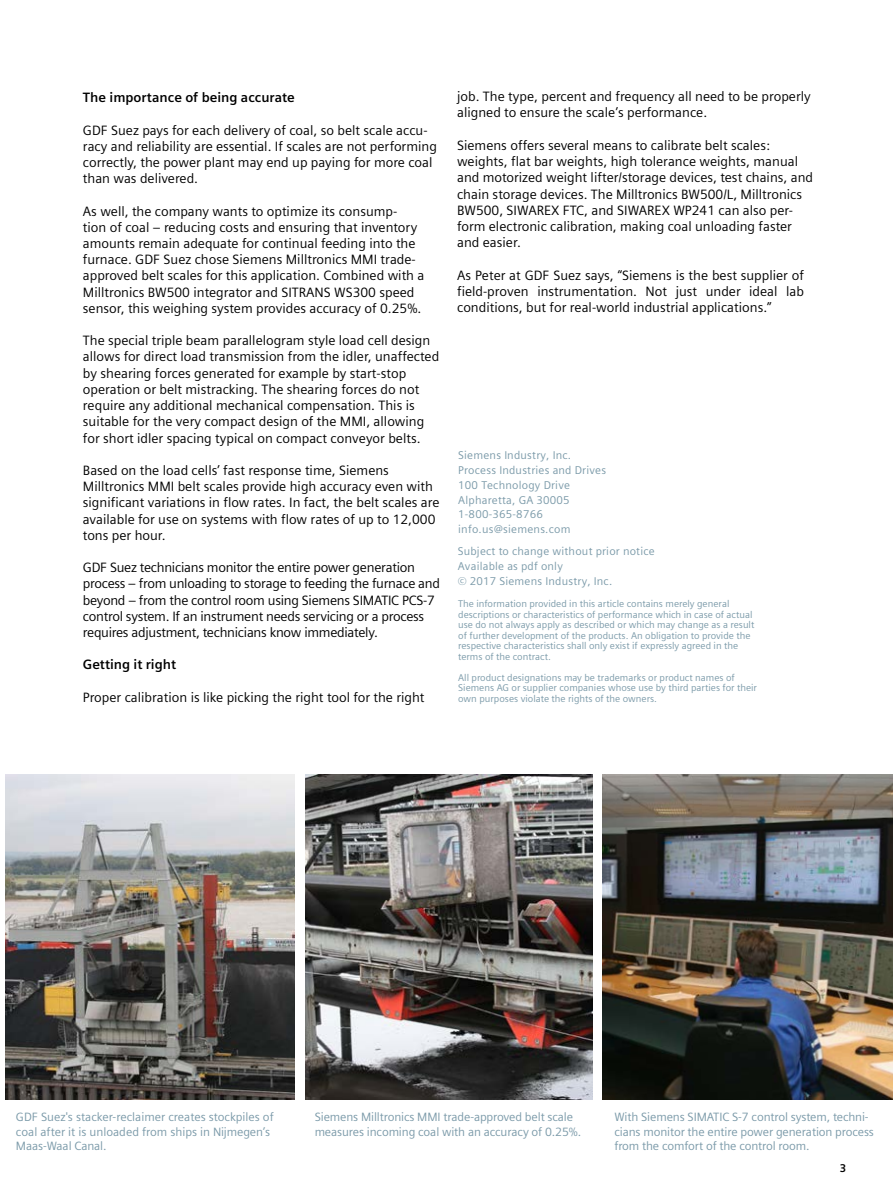
<style>
.page{position:relative;width:893px;height:1191px;background:#fff}
.page>*{position:absolute;margin:0;border:0;box-sizing:border-box;transform-origin:0 0}
.t1{font:13.5px/16.2px "Siemens Sans";color:#000}
.t2{font:13.5px/16.2px "Siemens Sans";letter-spacing:-.02em;color:#000}
.t3{font:700 13.5px "Siemens Sans";color:#000}
.t4{font:12px/14.4px "Siemens Sans";letter-spacing:-.01em;color:#7b9aa9}
.t5{font:11.25px/14.9px "Siemens Sans";letter-spacing:.02em;color:#7b9aa9}
.t6{font:700 11.25px "Siemens Sans";color:#000}
.t7{font:9.75px/10.5px "Siemens Sans";color:#7b9aa9}
</style>
<div class="page">
<img style="left:602px;top:775px;width:291px;height:324px">
<img style="left:305px;top:775px;width:288px;height:324px">
<img style="left:5px;top:775px;width:289px;height:324px">
<p class="t3" style="left:83px;top:90px;width:213px">The importance of being accurate</p>
<p class="t1" style="left:83px;top:122px;width:355px">GDF Suez pays for each delivery of coal, so belt scale accu&shy;racy and reliability are essential. If scales are not performing correctly, the power plant may end up paying for more coal than was delivered.</p>
<p class="t1" style="left:83px;top:203px;width:343px">As well, the company wants to optimize its consump-<br>tion of coal – reducing costs and ensuring that inventory amounts remain adequate for continual feeding into the furnace. GDF Suez chose Siemens Milltronics MMI trade&shy;approved belt scales for this application. Combined with a Milltronics BW500 integrator and SITRANS WS300 speed sensor, this weighing system provides accuracy of 0.25%.</p>
<p class="t1" style="left:83px;top:332px;width:358px">The special triple beam parallelogram style load cell design allows for direct load transmission from the idler, unaffected by shearing forces generated for example by start-stop operation or belt mistracking. The shearing forces do not require any additional mechanical compensation. This is suitable for the very compact design of the MMI, allowing for short idler spacing typical on compact conveyor belts.</p>
<p class="t1" style="left:83px;top:462px;width:358px">Based on the load cells’ fast response time, Siemens Milltronics MMI belt scales provide high accuracy even with significant variations in flow rates. In fact, the belt scales are available for use on systems with flow rates of up to 12,000 tons per hour.</p>
<p class="t2" style="left:83px;top:559px;width:359px">GDF Suez technicians monitor the entire power generation process – from unloading to storage to feeding the furnace and beyond – from the control room using Siemens SIMATIC PCS-7 control system. If an instrument needs servicing or a process requires adjustment, technicians know immediately.</p>
<p class="t3" style="left:83px;top:657px;width:95px">Getting it right</p>
<p class="t1" style="left:83px;top:689px;width:343px">Proper calibration is like picking the right tool for the right</p>
<p class="t1" style="left:457px;top:89px;width:355px">job. The type, percent and frequency all need to be properly aligned to ensure the scale’s performance.</p>
<p class="t1" style="left:457px;top:137px;width:357px">Siemens offers several means to calibrate belt scales: weights, flat bar weights, high tolerance weights, manual and motorized weight lifter/storage devices, test chains, and chain storage devices. The Milltronics BW500/L, Milltronics BW500, SIWAREX FTC, and SIWAREX WP241 can also per&shy;form electronic calibration, making coal unloading faster and easier.</p>
<p class="t1" style="left:457px;top:267px;width:348px;text-align:justify">As Peter at GDF Suez says, “Siemens is the best supplier of field-proven instrumentation. Not just under ideal lab conditions, but for real-world industrial applications.”</p>
<p class="t5" style="left:458px;top:447px;width:149px">Siemens Industry, Inc.<br>Process Industries and Drives<br>100 Technology Drive<br>Alpharetta, GA 30005<br>1-800-365-8766 info.us@siemens.com</p>
<p class="t5" style="left:458px;top:544px;width:199px">Subject to change without prior notice<br>Available as pdf only<br>© 2017 Siemens Industry, Inc.</p>
<p class="t7" style="left:458px;top:599px;width:298px">The information provided in this article contains merely general descriptions or characteristics of performance which in case of actual use do not always apply as described or which may change as a result of further development of the products. An obligation to provide the respective characteristics shall only exist if expressly agreed in the terms of the contract.</p>
<p class="t7" style="left:458px;top:672px;width:300px">All product designations may be trademarks or product names of<br>Siemens AG or supplier companies whose use by third parties for their own purposes violate the rights of the owners.</p>
<p class="t4" style="left:16px;top:1109px;width:259px">GDF Suez's stacker-reclaimer creates stockpiles of coal after it is unloaded from ships in Nijmegen’s<br>Maas-Waal Canal.</p>
<p class="t4" style="left:614px;top:1109px;width:261px">With Siemens SIMATIC S-7 control system, techni&shy;cians monitor the entire power generation process from the comfort of the control room.</p>
<p class="t4" style="left:315px;top:1109px;width:268px">Siemens Milltronics MMI trade-approved belt scale measures incoming coal with an accuracy of 0.25%.</p>
<p class="t6" style="left:840px;top:1161px;width:8px">3</p>
</div>
